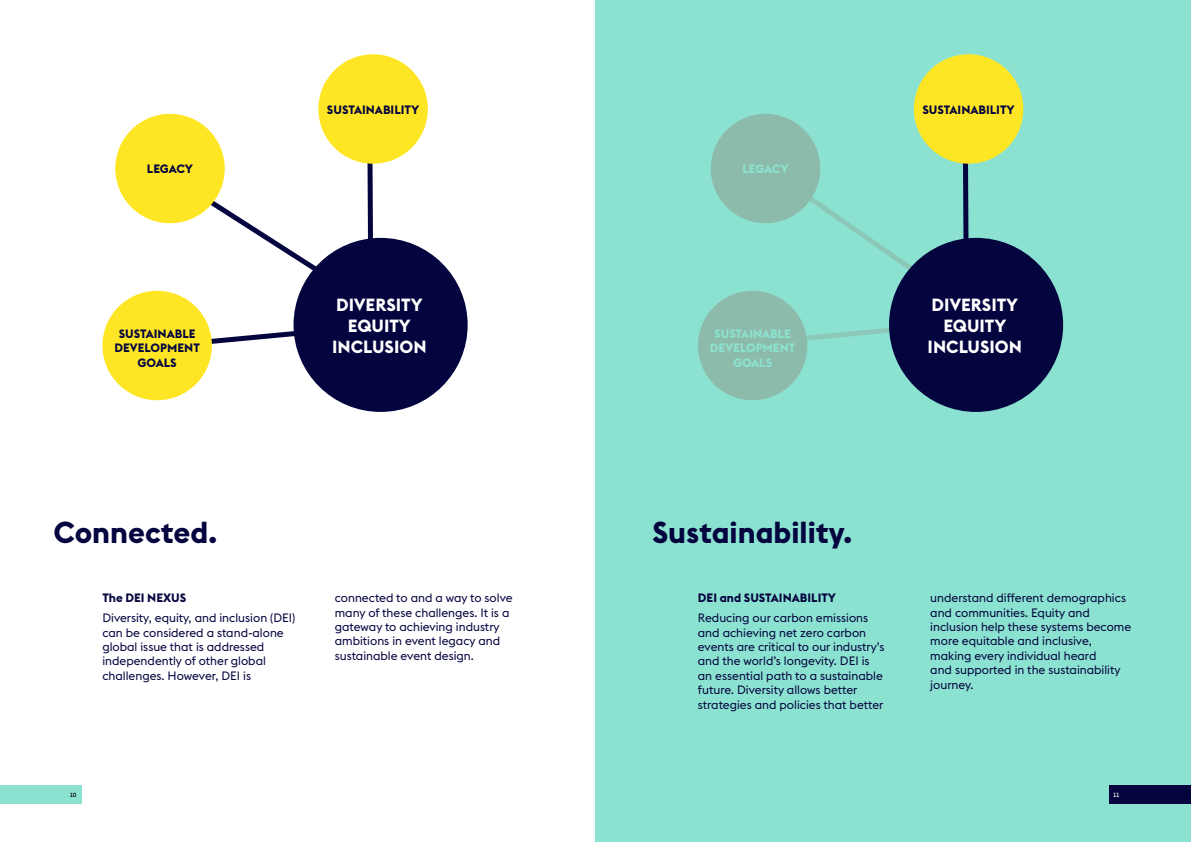
<style>
.page{position:relative;width:1191px;height:842px;background:#fff}
.page>*{position:absolute;margin:0;border:0;box-sizing:border-box;transform-origin:0 0}
.t1{font:700 30px "Euclid Flex B";color:#04043f}
.t2{font:700 17.4px/20.9px "Euclid Flex B";color:#fff;text-align:center}
.t3{font:12px/14.4px "Euclid Flex B";color:#04043f}
.t4{font:700 12px/14.4px "Euclid Flex B";color:#04043f;text-align:center}
.t5{font:700 12px/14.4px "Euclid Flex B";color:#8ce2d0;text-align:center}
.t6{font:500 6px "Euclid Flex B";color:#000}
.t7{font:500 6px "Euclid Flex B";color:#fff}
</style>
<div class="page">
<svg style="left:200px;top:194px;width:128px;height:79px"></svg>
<svg style="left:209px;top:328px;width:85px;height:16px"></svg>
<svg style="left:365px;top:163px;width:8px;height:76px"></svg>
<div style="left:318px;top:54px;width:110px;height:110px;background:#ffe624;border-radius:50%"></div>
<div style="left:115px;top:114px;width:110px;height:109px;background:#ffe624;border-radius:50%"></div>
<div style="left:293px;top:238px;width:174px;height:174px;background:#04043f;border-radius:50%"></div>
<div style="left:102px;top:291px;width:110px;height:109px;background:#ffe624;border-radius:50%"></div>
<div style="left:595px;top:0;width:596px;height:842px;background:#8ce2d0"></div>
<svg style="left:806px;top:192px;width:119px;height:85px"></svg>
<svg style="left:802px;top:322px;width:89px;height:21px"></svg>
<svg style="left:960px;top:163px;width:9px;height:76px"></svg>
<div style="left:914px;top:54px;width:109px;height:110px;background:#ffe624;border-radius:50%"></div>
<div style="left:711px;top:114px;width:109px;height:109px;background:#8cbbab;border-radius:50%"></div>
<div style="left:889px;top:238px;width:174px;height:174px;background:#04043f;border-radius:50%"></div>
<div style="left:698px;top:291px;width:109px;height:109px;background:#8cbbab;border-radius:50%"></div>
<div style="left:1108px;top:785px;width:83px;height:19px;background:#04043f"></div>
<div style="left:0;top:785px;width:82px;height:19px;background:#8ce2d0"></div>
<p class="t4" style="left:147px;top:162px;width:48px">LEGACY</p>
<p class="t4" style="left:114px;top:327px;width:87px">SUSTAINABLE<br>DEVELOPMENT<br>GOALS</p>
<p class="t4" style="left:327px;top:102px;width:94px">SUSTAINABILITY</p>
<p class="t2" style="left:332px;top:295px;width:96px">DIVERSITY<br>EQUITY<br>INCLUSION</p>
<p class="t5" style="left:742px;top:162px;width:48px">LEGACY</p>
<p class="t5" style="left:710px;top:327px;width:87px">SUSTAINABLE<br>DEVELOPMENT<br>GOALS</p>
<p class="t4" style="left:922px;top:102px;width:94px">SUSTAINABILITY</p>
<p class="t2" style="left:927px;top:295px;width:96px">DIVERSITY<br>EQUITY<br>INCLUSION</p>
<p class="t1" style="left:53px;top:515px;width:165px">Connected.</p>
<p class="t1" style="left:652px;top:515px;width:201px">Sustainability.</p>
<p class="t4" style="left:102px;top:591px;width:85px">The DEI NEXUS</p>
<p class="t3" style="left:102px;top:611px;width:194px">Diversity, equity, and inclusion (DEI) can be considered a stand-alone global issue that is addressed independently of other global challenges. However, DEI is</p>
<p class="t3" style="left:335px;top:591px;width:179px">connected to and a way to solve many of these challenges. It is a gateway to achieving industry ambitions in event legacy and sustainable event design.</p>
<p class="t4" style="left:698px;top:591px;width:140px">DEI and SUSTAINABILITY</p>
<p class="t3" style="left:698px;top:611px;width:188px">Reducing our carbon emissions and achieving net zero carbon events are critical to our industry’s and the world’s longevity. DEI is an essential path to a sustainable future. Diversity allows better strategies and policies that better</p>
<p class="t3" style="left:930px;top:591px;width:202px">understand different demographics and communities. Equity and inclusion help these systems become more equitable and inclusive, making every individual heard<br>and supported in the sustainability journey.</p>
<p class="t6" style="left:70px;top:791px;width:8px">10</p>
<p class="t7" style="left:1113px;top:791px;width:7px">11</p>
</div>
